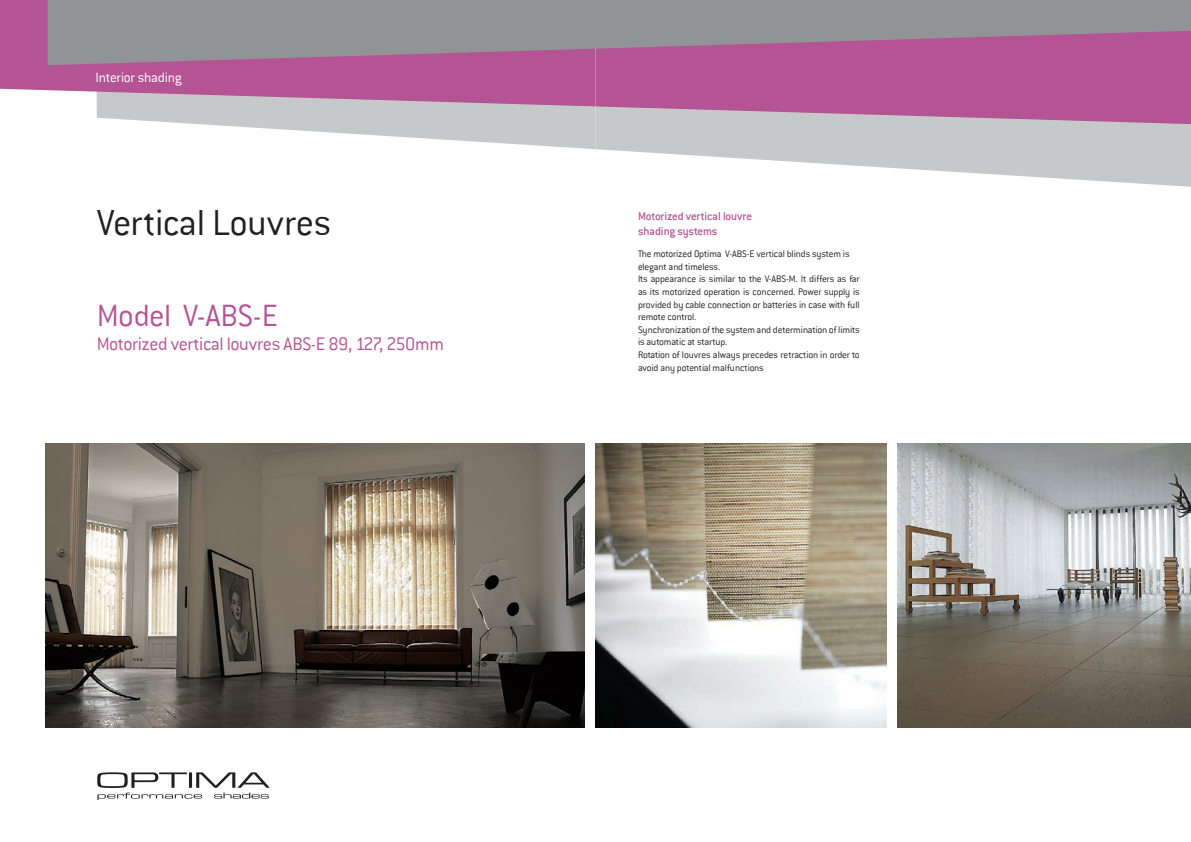
<style>
.page{position:relative;width:1191px;height:842px;background:#fff}
.page>*{position:absolute;margin:0;border:0;box-sizing:border-box;transform-origin:0 0}
.t1{font:300 40px "Conduit ITC Hel";letter-spacing:-.01em;color:#231f20}
.t2{font:300 34px "Conduit ITC Hel";letter-spacing:-.015em;color:#b45494}
.t3{font:300 20px "Conduit ITC Hel";letter-spacing:-.025em;color:#b45494}
.t4{font:300 15px "Conduit ITC Hel";letter-spacing:-.015em;color:#fff}
.t5{font:500 12.5px/15px "Conduit ITC Hel";letter-spacing:-.015em;color:#b45494}
.t6{font:300 10.5px/12.6px "Conduit ITC Hel";letter-spacing:-.015em;color:#231f20}
</style>
<div class="page">
<svg style="left:96px;top:106px;width:499px;height:43px;fill:#c7c8ca"></svg>
<svg style="left:0;top:0;width:595px;height:106px;background:#ba6ca0"></svg>
<svg style="left:97px;top:772px;width:173px;height:28px"></svg>
<svg style="left:595px;top:124px;width:596px;height:63px;fill:#c7c8ca"></svg>
<svg style="left:595px;top:65px;width:596px;height:59px;background:#b6659c"></svg>
<svg style="left:48px;top:0;width:1143px;height:65px;background:#9a8295"></svg>
<img style="left:897px;top:443px;width:294px;height:284px">
<img style="left:595px;top:443px;width:291px;height:284px">
<img style="left:46px;top:443px;width:538px;height:284px">
<h3 class="t4" style="left:95px;top:70px;width:88px">Interior shading</h3>
<h1 class="t1" style="left:97px;top:202px;width:236px">Vertical Louvres</h1>
<h2 class="t2" style="left:97px;top:298px;width:183px">Model V-ABS-E</h2>
<h3 class="t3" style="left:97px;top:333px;width:349px">Motorized vertical louvres ABS-Ε 89, 127, 250mm</h3>
<p class="t5" style="left:638px;top:208px;width:116px">Motorized vertical louvre shading systems</p>
<p class="t6" style="left:638px;top:248px;width:223px">The motorized Optima V-ABS-E vertical blinds system is elegant and timeless.<br>Its appearance is similar to the V-ABS-M. It differs as far as its motorized operation is concerned. Power supply is provided by cable connection or batteries in case with full remote control.<br>Synchronization of the system and determination of limits is automatic at startup.<br>Rotation of louvres always precedes retraction in order to avoid any potential malfunctions</p>
</div>
